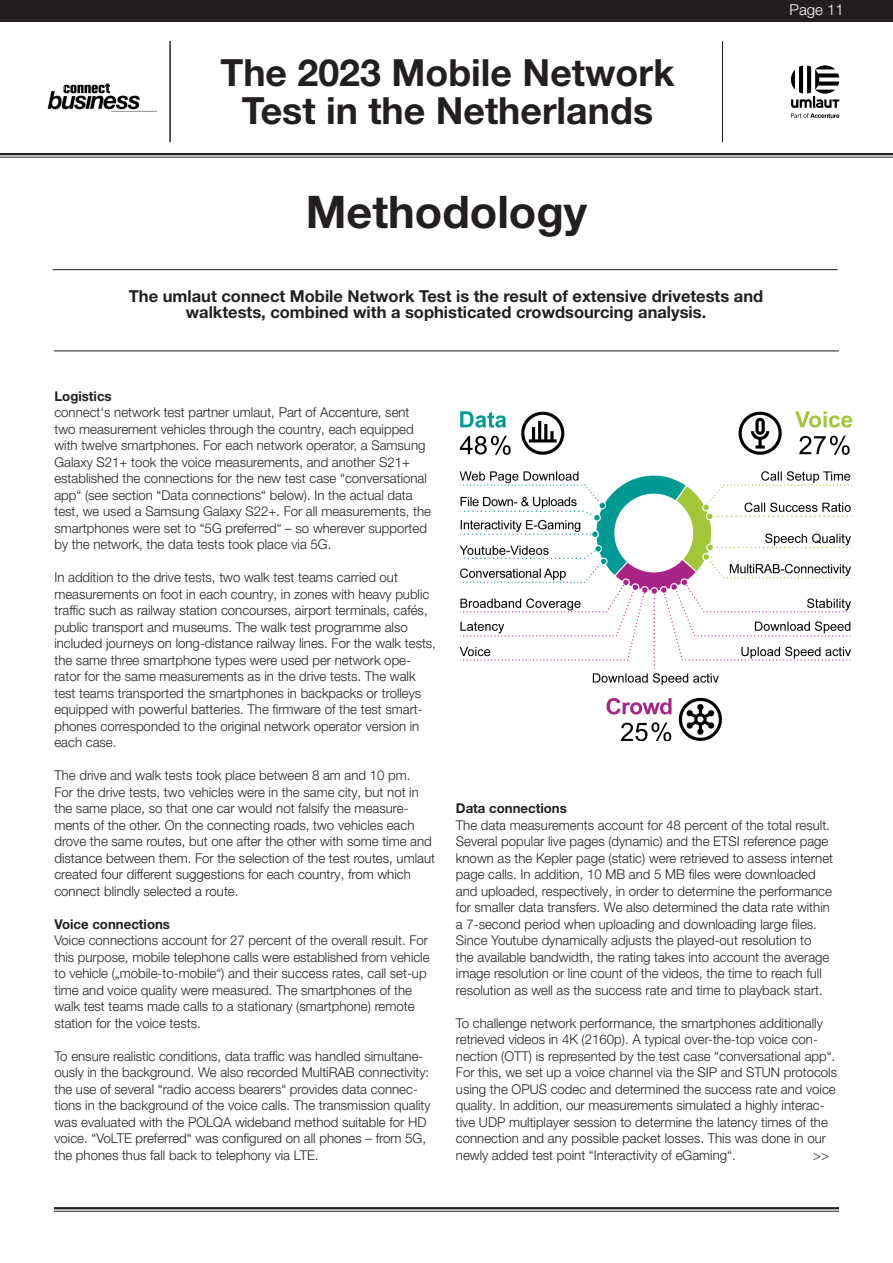
<style>
.page{position:relative;width:893px;height:1263px;background:#fff}
.page>*{position:absolute;margin:0;border:0;box-sizing:border-box;transform-origin:0 0}
.t1{font:700 45px "Helvetica Neue LT Pro";color:#231f20}
.t2{font:700 37.5px/37.5px "Helvetica Neue LT Pro";color:#231f20;text-align:center}
.t3{font:700 16.5px/16.5px "Helvetica Neue LT Pro";color:#231f20;text-align:center}
.t4{font:300 15px "Helvetica Neue LT Pro";color:#fff}
.t5{font:300 13.5px/16.5px "Helvetica Neue LT Pro";color:#231f20}
.t6{font:700 13.5px "Helvetica Neue LT Pro";color:#231f20}
</style>
<div class="page">
<div style="left:0;top:0;width:893px;height:21px;background:#231f20"></div>
<hr style="left:53px;top:269px;width:784px;height:1px;background:#231f20">
<hr style="left:54px;top:350px;width:785px;height:1px;background:#231f20">
<hr style="left:54px;top:1207px;width:785px;height:2px;background:#231f20">
<hr style="left:54px;top:1211px;width:785px;height:1px;background:#231f20">
<img style="left:459px;top:411px;width:394px;height:330px">
<img style="left:47px;top:83px;width:109px;height:29px">
<hr style="left:170px;top:41px;width:1px;height:101px;background:#231f20">
<hr style="left:722px;top:41px;width:1px;height:101px;background:#231f20">
<hr style="left:0;top:153px;width:893px;height:2px;background:#231f20">
<hr style="left:0;top:157px;width:893px;height:1px;background:#231f20">
<svg style="left:791px;top:65px;width:48px;height:53px"></svg>
<p class="t2" style="left:220px;top:53px;width:456px">The 2023 Mobile Network<br>Test in the Netherlands</p>
<p class="t4" style="left:789px;top:0;width:56px">Page 11</p>
<p class="t1" style="left:306px;top:184px;width:283px">Methodology</p>
<p class="t3" style="left:129px;top:287px;width:636px">The umlaut connect Mobile Network Test is the result of extensive drivetests and walktests, combined with a sophisticated crowdsourcing analysis.</p>
<p class="t6" style="left:54px;top:387px;width:59px">Logistics</p>
<p class="t5" style="left:54px;top:404px;width:378px">connect‘s network test partner umlaut, Part of Accenture, sent two measurement vehicles through the country, each equipped with twelve smartphones. For each network operator, a Samsung Galaxy S21+ took the voice measurements, and another S21+ established the connections for the new test case “conversational app“ (see section “Data connections“ below). In the actual data test, we used a Samsung Galaxy S22+. For all measurements, the smartphones were set to “5G preferred“ – so wherever supported by the network, the data tests took place via 5G.</p>
<p class="t5" style="left:54px;top:569px;width:383px">In addition to the drive tests, two walk test teams carried out measurements on foot in each country, in zones with heavy public traffic such as railway station concourses, airport terminals, cafés, public transport and museums. The walk test programme also included journeys on long-distance railway lines. For the walk tests, the same three smartphone types were used per network ope&shy;rator for the same measurements as in the drive tests. The walk test teams transported the smartphones in backpacks or trolleys equipped with powerful batteries. The firmware of the test smart&shy;phones corresponded to the original network operator version in each case.</p>
<p class="t5" style="left:54px;top:767px;width:382px">The drive and walk tests took place between 8 am and 10 pm.<br>For the drive tests, two vehicles were in the same city, but not in the same place, so that one car would not falsify the measure&shy;ments of the other. On the connecting roads, two vehicles each drove the same routes, but one after the other with some time and distance between them. For the selection of the test routes, umlaut created four different suggestions for each country, from which connect blindly selected a route.</p>
<p class="t6" style="left:54px;top:915px;width:117px">Voice connections</p>
<p class="t5" style="left:54px;top:932px;width:377px">Voice connections account for 27 percent of the overall result. For this purpose, mobile telephone calls were established from vehicle to vehicle („mobile-to-mobile“) and their success rates, call set-up time and voice quality were measured. The smartphones of the walk test teams made calls to a stationary (smartphone) remote station for the voice tests.</p>
<p class="t5" style="left:54px;top:1047px;width:378px">To ensure realistic conditions, data traffic was handled simultane&shy;ously in the background. We also recorded MultiRAB connectivity: the use of several “radio access bearers“ provides data connec&shy;tions in the background of the voice calls. The transmission quality was evaluated with the POLQA wideband method suitable for HD voice. “VoLTE preferred“ was configured on all phones – from 5G, the phones thus fall back to telephony via LTE.</p>
<p class="t6" style="left:456px;top:800px;width:112px">Data connections</p>
<p class="t5" style="left:456px;top:816px;width:379px">The data measurements account for 48 percent of the total result.<br>Several popular live pages (dynamic) and the ETSI reference page known as the Kepler page (static) were retrieved to assess internet page calls. In addition, 10 MB and 5 MB files were downloaded and uploaded, respectively, in order to determine the performance for smaller data transfers. We also determined the data rate within a 7-second period when uploading and downloading large files.</p>
<p class="t5" style="left:456px;top:932px;width:375px">Since Youtube dynamically adjusts the played-out resolution to the available bandwidth, the rating takes into account the average image resolution or line count of the videos, the time to reach full resolution as well as the success rate and time to playback start.</p>
<p class="t5" style="left:456px;top:1014px;width:383px">To challenge network performance, the smartphones additionally retrieved videos in 4K (2160p). A typical over-the-top voice con&shy;nection (OTT) is represented by the test case “conversational app“.<br>For this, we set up a voice channel via the SIP and STUN protocols using the OPUS codec and determined the success rate and voice quality. In addition, our measurements simulated a highly interac&shy;tive UDP multiplayer session to determine the latency times of the connection and any possible packet losses. This was done in our newly added test point “Interactivity of eGaming“.</p>
<p class="t5" style="left:813px;top:1146px;width:17px">&gt;&gt;</p>
</div>
